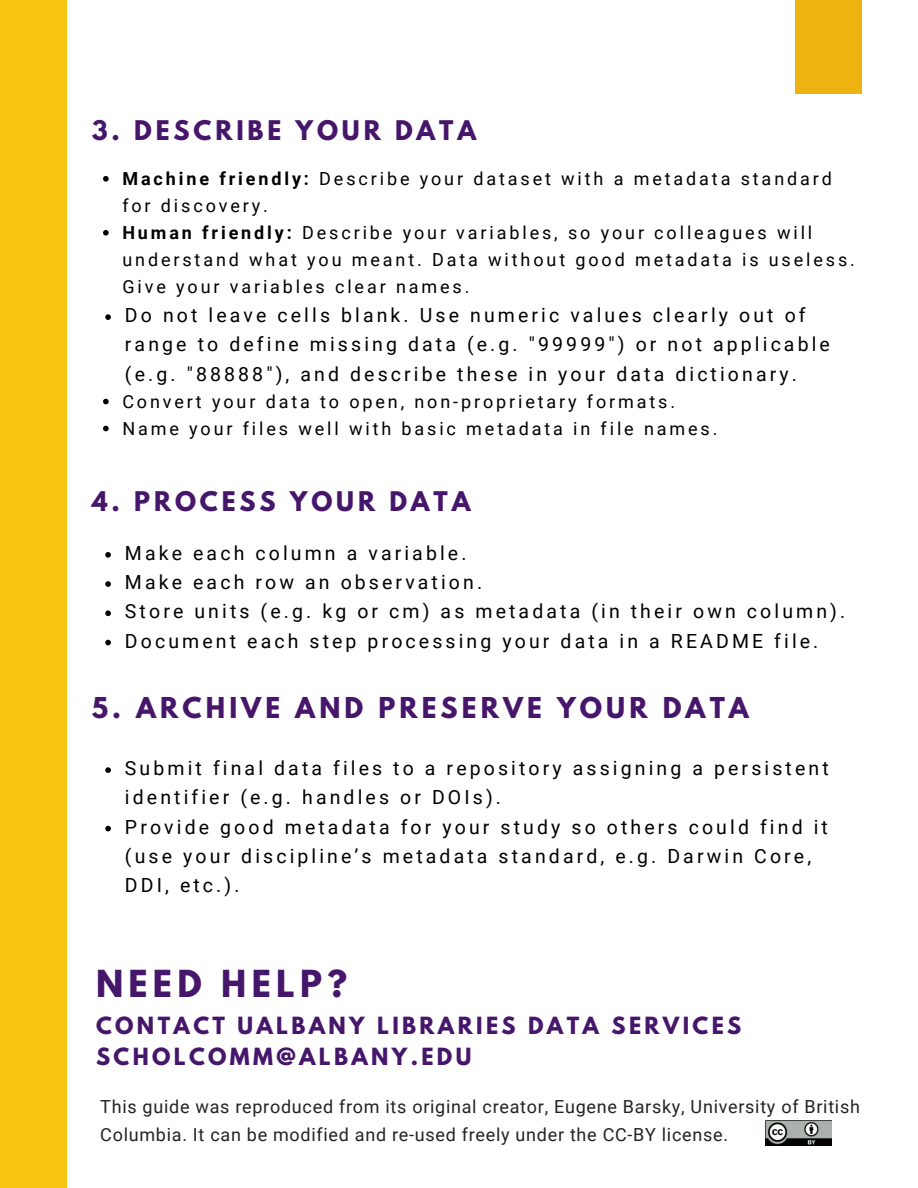
<style>
.page{position:relative;width:918px;height:1188px;background:#fff}
.page>*{position:absolute;margin:0;border:0;box-sizing:border-box;transform-origin:0 0}
.t1{font:700 33px "League Spartan";letter-spacing:.16em;color:#46166b}
.t2{font:700 25.5px "League Spartan";letter-spacing:.16em;color:#46166b}
.t3{font:700 24px "League Spartan";letter-spacing:.16em;color:#46166b}
.t4{font:700 21px "League Spartan";letter-spacing:.16em;color:#46166b}
.t5{font:19.5px/29.2px "Roboto";letter-spacing:.16em;color:#000}
.t6{font:18px/27px "Roboto";letter-spacing:.16em;color:#000}
.t7{font:18px/28.2px "Roboto";letter-spacing:.04em;color:#222325}
.s1{font-weight:700}
</style>
<div class="page">
<div style="left:0;top:0;width:67px;height:1188px;background:#f8c511"></div>
<div style="left:796px;top:0;width:66px;height:94px;background:#eeb211"></div>
<svg style="left:105px;top:552px;width:6px;height:6px"></svg>
<svg style="left:105px;top:581px;width:6px;height:6px"></svg>
<svg style="left:105px;top:610px;width:6px;height:6px"></svg>
<svg style="left:105px;top:640px;width:6px;height:5px"></svg>
<img style="left:766px;top:1121px;width:65px;height:24px">
<svg style="left:103px;top:176px;width:6px;height:6px"></svg>
<svg style="left:103px;top:230px;width:6px;height:6px"></svg>
<svg style="left:105px;top:314px;width:6px;height:6px"></svg>
<svg style="left:103px;top:399px;width:6px;height:5px"></svg>
<svg style="left:103px;top:426px;width:6px;height:5px"></svg>
<svg style="left:105px;top:767px;width:6px;height:6px"></svg>
<svg style="left:105px;top:826px;width:6px;height:5px"></svg>
<p class="t3" style="left:92px;top:118px;width:386px">3. DESCRIBE YOUR DATA</p>
<p class="t6" style="left:122px;top:165px;width:711px"><span class="s1">Machine friendly:</span> Describe your dataset with a metadata standard for discovery.</p>
<p class="t6" style="left:122px;top:219px;width:734px"><span class="s1">Human friendly:</span> Describe your variables, so your colleagues will understand what you meant. Data without good metadata is useless.<br>Give your variables clear names.</p>
<p class="t5" style="left:125px;top:301px;width:707px">Do not leave cells blank. Use numeric values clearly out of range to define missing data (e.g. "99999") or not applicable (e.g. "88888"), and describe these in your data dictionary.</p>
<p class="t6" style="left:122px;top:388px;width:554px">Convert your data to open, non-proprietary formats.</p>
<p class="t6" style="left:122px;top:415px;width:597px">Name your files well with basic metadata in file names.</p>
<p class="t3" style="left:92px;top:489px;width:380px">4. PROCESS YOUR DATA</p>
<p class="t5" style="left:125px;top:539px;width:343px">Make each column a variable.</p>
<p class="t5" style="left:125px;top:568px;width:359px">Make each row an observation.</p>
<p class="t5" style="left:125px;top:597px;width:722px">Store units (e.g. kg or cm) as metadata (in their own column).</p>
<p class="t5" style="left:125px;top:626px;width:695px">Document each step processing your data in a README file.</p>
<p class="t2" style="left:92px;top:695px;width:659px">5. ARCHIVE AND PRESERVE YOUR DATA</p>
<p class="t5" style="left:125px;top:754px;width:705px">Submit final data files to a repository assigning a persistent identifier (e.g. handles or DOIs).</p>
<p class="t5" style="left:125px;top:812px;width:705px">Provide good metadata for your study so others could find it (use your discipline’s metadata standard, e.g. Darwin Core,<br>DDI, etc.).</p>
<p class="t1" style="left:96px;top:967px;width:252px">NEED HELP?</p>
<p class="t4" style="left:96px;top:1015px;width:647px">CONTACT UALBANY LIBRARIES DATA SERVICES</p>
<p class="t4" style="left:96px;top:1047px;width:377px">SCHOLCOMM@ALBANY.EDU</p>
<p class="t7" style="left:100px;top:1093px;width:761px">This guide was reproduced from its original creator, Eugene Barsky, University of British<br>Columbia. It can be modified and re-used freely under the CC-BY license.</p>
</div>
